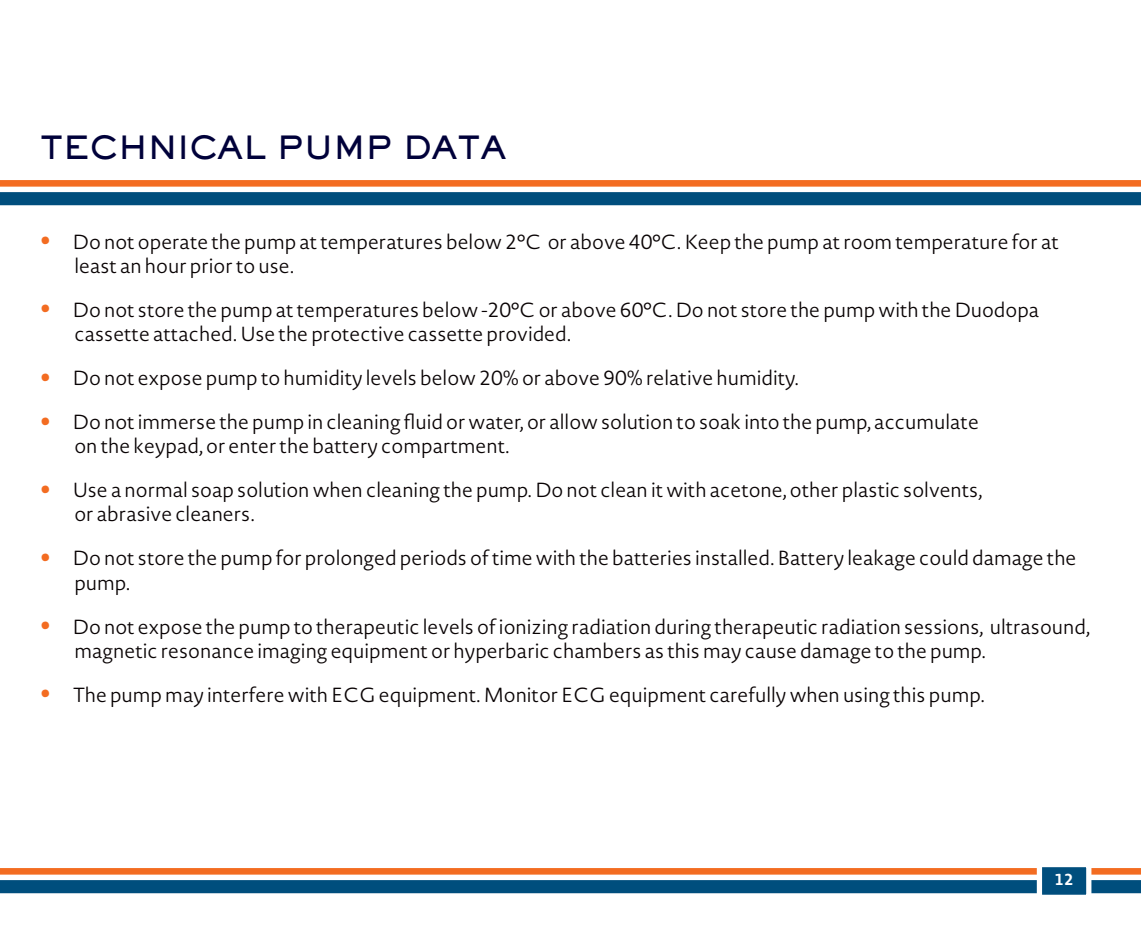
<style>
.page{position:relative;width:1141px;height:943px;background:#fff}
.page>*{position:absolute;margin:0;border:0;box-sizing:border-box;transform-origin:0 0}
.Headline{font:800 31.5px "Sackers Gothic Std";letter-spacing:-.02em;color:#00013a}
.t1{font:300 20.12px/24.2px "Novel Sans Rd Pro";color:#090304}
.t2{font:700 15.75px "Novel Sans Rd Pro";color:#fff}
.s1{font-size:49px;color:#f36c21}
</style>
<div class="page">
<div style="left:0;top:180px;width:1141px;height:7px;background:#f36c21"></div>
<div style="left:0;top:192px;width:1141px;height:13px;background:#004e7d"></div>
<div style="left:0;top:868px;width:1141px;height:6px;background:#f36c21"></div>
<div style="left:0;top:880px;width:1141px;height:13px;background:#004e7d"></div>
<svg style="left:1034px;top:867px;width:60px;height:28px"></svg>
<p class="Headline" style="left:40px;top:126px;width:468px">TECHNICAL PUMP DATA</p>
<p class="t1" style="left:74px;top:229px;width:986px;text-indent:-35px"><span class="s1">•</span> Do not operate the pump at temperatures below 2°C or above 40°C. Keep the pump at room temperature for at least an hour prior to use.</p>
<p class="t1" style="left:74px;top:297px;width:966px;text-indent:-35px"><span class="s1">•</span> Do not store the pump at temperatures below -20°C or above 60°C. Do not store the pump with the Duodopa cassette attached. Use the protective cassette provided.</p>
<p class="t1" style="left:40px;top:366px;width:761px"><span class="s1">•</span> Do not expose pump to humidity levels below 20% or above 90% relative humidity.</p>
<p class="t1" style="left:74px;top:410px;width:906px;text-indent:-35px"><span class="s1">•</span> Do not immerse the pump in cleaning fluid or water, or allow solution to soak into the pump, accumulate on the keypad, or enter the battery compartment.</p>
<p class="t1" style="left:74px;top:478px;width:909px;text-indent:-35px"><span class="s1">•</span> Use a normal soap solution when cleaning the pump. Do not clean it with acetone, other plastic solvents, or abrasive cleaners.</p>
<p class="t1" style="left:74px;top:546px;width:1004px;text-indent:-35px"><span class="s1">•</span> Do not store the pump for prolonged periods of time with the batteries installed. Battery leakage could damage the pump.</p>
<p class="t1" style="left:74px;top:614px;width:1017px;text-indent:-35px"><span class="s1">•</span> Do not expose the pump to therapeutic levels of ionizing radiation during therapeutic radiation sessions, ultrasound, magnetic resonance imaging equipment or hyperbaric chambers as this may cause damage to the pump.</p>
<p class="t1" style="left:40px;top:682px;width:947px"><span class="s1">•</span> The pump may interfere with ECG equipment. Monitor ECG equipment carefully when using this pump.</p>
<p class="t2" style="left:1055px;top:868px;width:20px">12</p>
</div>
